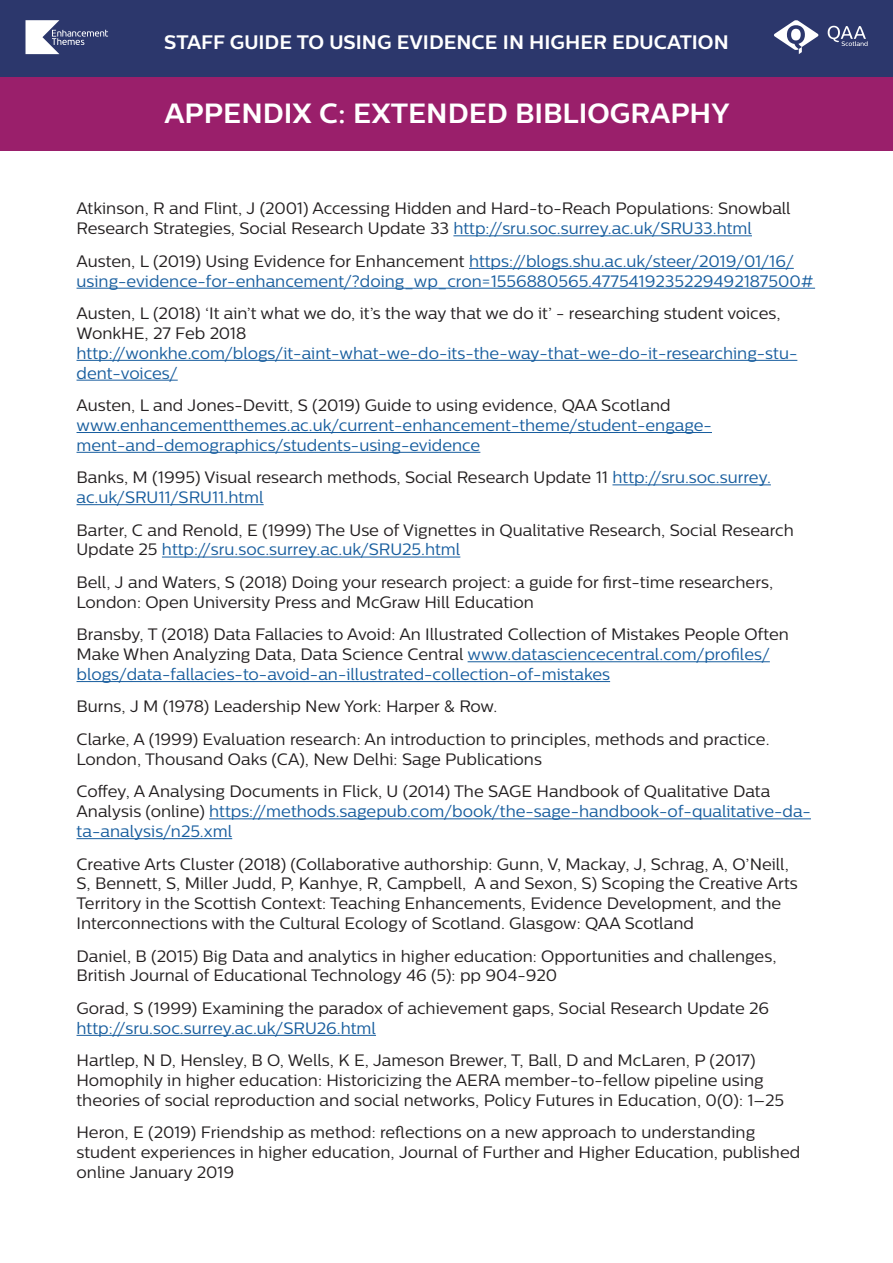
<style>
.page{position:relative;width:893px;height:1263px;background:#fff}
.page>*{position:absolute;margin:0;border:0;box-sizing:border-box;transform-origin:0 0}
.t1{font:700 27.75px "Centrale Sans";color:#fff}
.t2{font:700 22.5px "Centrale Sans";color:#fff}
.t3{font:700 19.5px "Centrale Sans";color:#fff}
.t4{font:16.5px/19.8px "Centrale Sans";color:#231f20}
.t5{font:16.5px/19.8px "Centrale Sans";color:#175d9e}
.s1{color:#175d9e}
.s2{color:#231f20}
</style>
<div class="page">
<div style="left:0;top:77px;width:893px;height:74px;background:#9a1f6b"></div>
<hr style="left:453px;top:235px;width:299px;height:1px;background:#175d9e">
<hr style="left:469px;top:268px;width:325px;height:1px;background:#175d9e">
<hr style="left:77px;top:288px;width:738px;height:1px;background:#175d9e">
<hr style="left:77px;top:360px;width:720px;height:1px;background:#175d9e">
<hr style="left:77px;top:380px;width:101px;height:1px;background:#175d9e">
<hr style="left:77px;top:432px;width:635px;height:1px;background:#175d9e">
<hr style="left:77px;top:452px;width:403px;height:1px;background:#175d9e">
<hr style="left:612px;top:484px;width:159px;height:1px;background:#175d9e">
<hr style="left:77px;top:504px;width:187px;height:1px;background:#175d9e">
<hr style="left:162px;top:557px;width:298px;height:1px;background:#175d9e">
<hr style="left:468px;top:661px;width:302px;height:1px;background:#175d9e">
<hr style="left:77px;top:681px;width:533px;height:1px;background:#175d9e">
<hr style="left:209px;top:818px;width:602px;height:1px;background:#175d9e">
<hr style="left:77px;top:838px;width:155px;height:1px;background:#175d9e">
<hr style="left:77px;top:1035px;width:299px;height:1px;background:#175d9e">
<div style="left:0;top:0;width:893px;height:77px;background:#2c376c"></div>
<svg style="left:774px;top:20px;width:45px;height:34px"></svg>
<svg style="left:828px;top:26px;width:39px;height:20px"></svg>
<svg style="left:26px;top:20px;width:82px;height:34px"></svg>
<p class="t2" style="left:102px;top:27px;width:690px">STUDENT GUIDE TO USING EVIDENCE IN HIGHER EDUCATION</p>
<p class="t3" style="left:164px;top:30px;width:566px">STAFF GUIDE TO USING EVIDENCE IN HIGHER EDUCATION</p>
<p class="t1" style="left:164px;top:96px;width:567px">APPENDIX C: EXTENDED BIBLIOGRAPHY</p>
<p class="t4" style="left:77px;top:198px;width:716px">Atkinson, R and Flint, J (2001) Accessing Hidden and Hard-to-Reach Populations: Snowball<br>Research Strategies, Social Research Update 33 <span class="s1">http://sru.soc.surrey.ac.uk/SRU33.html</span></p>
<p class="t5" style="left:77px;top:251px;width:739px"><span class="s2">Austen, L (2019) Using Evidence for Enhancement</span> https://blogs.shu.ac.uk/steer/2019/01/16/ using-evidence-for-enhancement/?doing_wp_cron=1556880565.4775419235229492187500#</p>
<p class="t5" style="left:77px;top:303px;width:722px"><span class="s2">Austen, L (2018) ‘It ain’t what we do, it’s the way that we do it’ - researching student voices, WonkHE, 27 Feb 2018 </span>http://wonkhe.com/blogs/it-aint-what-we-do-its-the-way-that-we-do-it-researching-stu&shy;dent-voices/</p>
<p class="t5" style="left:77px;top:395px;width:637px"><span class="s2">Austen, L and Jones-Devitt, S (2019) Guide to using evidence, QAA Scotland </span>www.enhancementthemes.ac.uk/current-enhancement-theme/student-engage&shy;ment-and-demographics/students-using-evidence</p>
<p class="t4" style="left:77px;top:467px;width:696px">Banks, M (1995) Visual research methods, Social Research Update 11 <span class="s1">http://sru.soc.surrey. ac.uk/SRU11/SRU11.html</span></p>
<p class="t4" style="left:77px;top:520px;width:719px">Barter, C and Renold, E (1999) The Use of Vignettes in Qualitative Research, Social Research<br>Update 25 <span class="s1">http://sru.soc.surrey.ac.uk/SRU25.html</span></p>
<p class="t4" style="left:77px;top:572px;width:698px">Bell, J and Waters, S (2018) Doing your research project: a guide for first-time researchers,<br>London: Open University Press and McGraw Hill Education</p>
<p class="t4" style="left:77px;top:624px;width:714px">Bransby, T (2018) Data Fallacies to Avoid: An Illustrated Collection of Mistakes People Often<br>Make When Analyzing Data, Data Science Central <span class="s1">www.datasciencecentral.com/profiles/ blogs/data-fallacies-to-avoid-an-illustrated-collection-of-mistakes</span></p>
<p class="t4" style="left:77px;top:696px;width:422px">Burns, J M (1978) Leadership New York: Harper &amp; Row.</p>
<p class="t4" style="left:77px;top:729px;width:694px">Clarke, A (1999) Evaluation research: An introduction to principles, methods and practice.<br>London, Thousand Oaks (CA), New Delhi: Sage Publications</p>
<p class="t4" style="left:77px;top:781px;width:736px">Coffey, A Analysing Documents in Flick, U (2014) The SAGE Handbook of Qualitative Data<br>Analysis (online) <span class="s1">https://methods.sagepub.com/book/the-sage-handbook-of-qualitative-da&shy;ta-analysis/n25.xml</span></p>
<p class="t4" style="left:77px;top:854px;width:723px">Creative Arts Cluster (2018) (Collaborative authorship: Gunn, V, Mackay, J, Schrag, A, O’Neill, S, Bennett, S, Miller Judd, P, Kanhye, R, Campbell, A and Sexon, S) Scoping the Creative Arts Territory in the Scottish Context: Teaching Enhancements, Evidence Development, and the Interconnections with the Cultural Ecology of Scotland. Glasgow: QAA Scotland</p>
<p class="t4" style="left:77px;top:945px;width:701px">Daniel, B (2015) Big Data and analytics in higher education: Opportunities and challenges,<br>British Journal of Educational Technology 46 (5): pp 904-920</p>
<p class="t4" style="left:77px;top:998px;width:694px">Gorad, S (1999) Examining the paradox of achievement gaps, Social Research Update 26 <span class="s1">http://sru.soc.surrey.ac.uk/SRU26.html</span></p>
<p class="t4" style="left:77px;top:1050px;width:709px">Hartlep, N D, Hensley, B O, Wells, K E, Jameson Brewer, T, Ball, D and McLaren, P (2017)<br>Homophily in higher education: Historicizing the AERA member-to-fellow pipeline using theories of social reproduction and social networks, Policy Futures in Education, 0(0): 1–25</p>
<p class="t4" style="left:77px;top:1122px;width:725px">Heron, E (2019) Friendship as method: reflections on a new approach to understanding student experiences in higher education, Journal of Further and Higher Education, published online January 2019</p>
</div>
